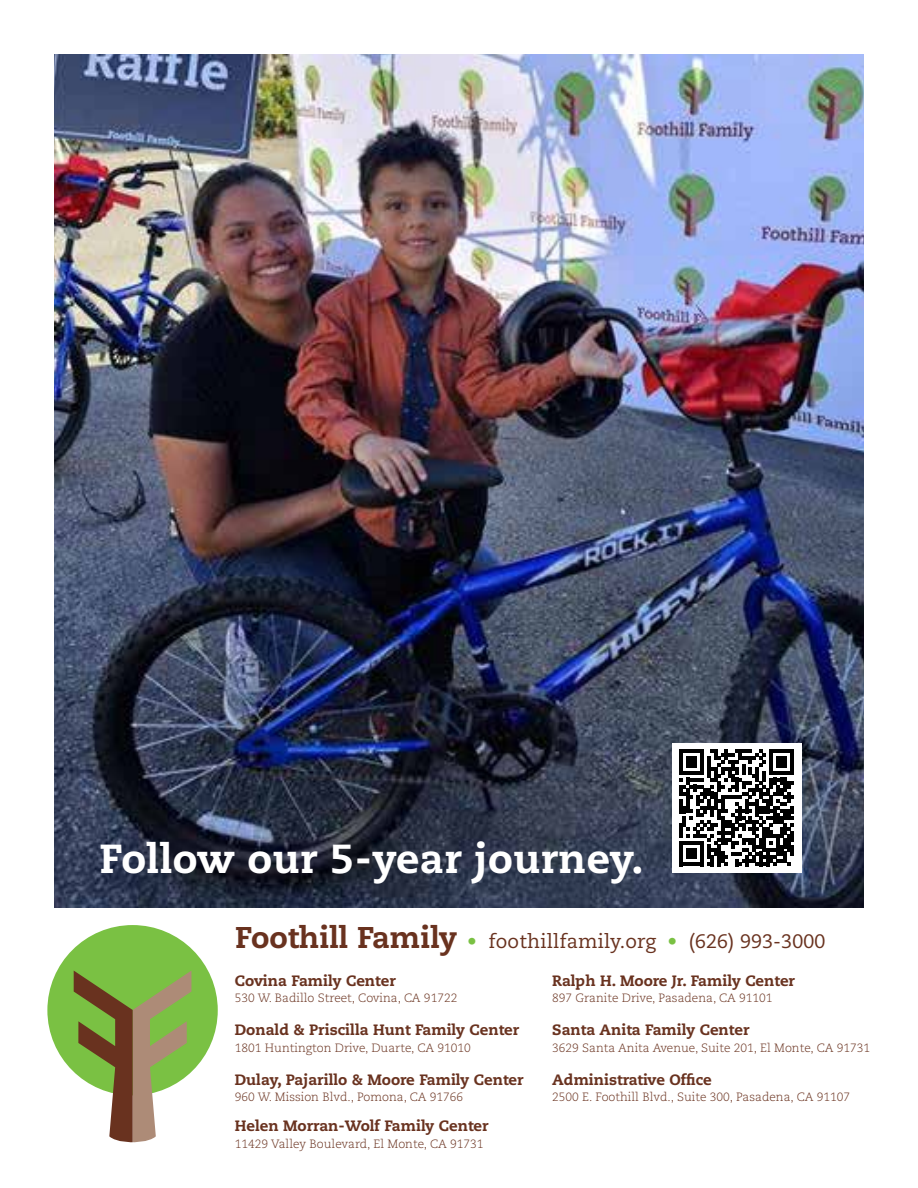
<style>
.page{position:relative;width:918px;height:1188px;background:#fff}
.page>*{position:absolute;margin:0;border:0;box-sizing:border-box;transform-origin:0 0}
.t1{font:800 40.5px "Caecilia LT Std";letter-spacing:.01em;color:#fff}
.t2{font:19.5px "Caecilia LT Std";letter-spacing:.01em;color:#69321f}
.t3{font:800 15px "Caecilia LT Std";color:#69321f}
.t4{font:300 12px "Caecilia LT Std";color:#69321f}
.s1{font-weight:800;font-size:30px}
.s2{color:#7ac143}
</style>
<div class="page">
<img style="left:54px;top:54px;width:810px;height:853px">
<div style="left:47px;top:925px;width:171px;height:170px;background:#7ac143;border-radius:50%"></div>
<svg style="left:74px;top:971px;width:117px;height:172px"></svg>
<div style="left:672px;top:743px;width:129px;height:130px;background:#fff"></div>
<svg style="left:679px;top:750px;width:115px;height:116px"></svg>
<hr style="left:790px;top:831px;width:4px;height:10px;background:#000">
<hr style="left:790px;top:845px;width:4px;height:10px;background:#000">
<h1 class="t1" style="left:100px;top:833px;width:545px">Follow our 5-year journey.</h1>
<h2 class="t2" style="left:235px;top:930px;width:592px"><span class="s1">Foothill Family</span> <span class="s2">•</span> foothillfamily.org <span class="s2">•</span> (626) 993-3000</h2>
<p class="t3" style="left:235px;top:971px;width:162px">Covina Family Center</p>
<p class="t4" style="left:235px;top:991px;width:224px">530 W. Badillo Street, Covina, CA 91722</p>
<p class="t3" style="left:235px;top:1021px;width:286px">Donald &amp; Priscilla Hunt Family Center</p>
<p class="t4" style="left:235px;top:1041px;width:237px">1801 Huntington Drive, Duarte, CA 91010</p>
<p class="t3" style="left:235px;top:1070px;width:290px">Dulay, Pajarillo &amp; Moore Family Center</p>
<p class="t4" style="left:235px;top:1090px;width:230px">960 W. Mission Blvd., Pomona, CA 91766</p>
<p class="t3" style="left:235px;top:1117px;width:255px">Helen Morran-Wolf Family Center</p>
<p class="t4" style="left:235px;top:1137px;width:250px">11429 Valley Boulevard, El Monte, CA 91731</p>
<p class="t3" style="left:552px;top:971px;width:244px">Ralph H. Moore Jr. Family Center</p>
<p class="t4" style="left:552px;top:991px;width:222px">897 Granite Drive, Pasadena, CA 91101</p>
<p class="t3" style="left:552px;top:1021px;width:199px">Santa Anita Family Center</p>
<p class="t4" style="left:552px;top:1041px;width:319px">3629 Santa Anita Avenue, Suite 201, El Monte, CA 91731</p>
<p class="t3" style="left:552px;top:1070px;width:161px">Administrative Office</p>
<p class="t4" style="left:552px;top:1090px;width:299px">2500 E. Foothill Blvd., Suite 300, Pasadena, CA 91107</p>
</div>
